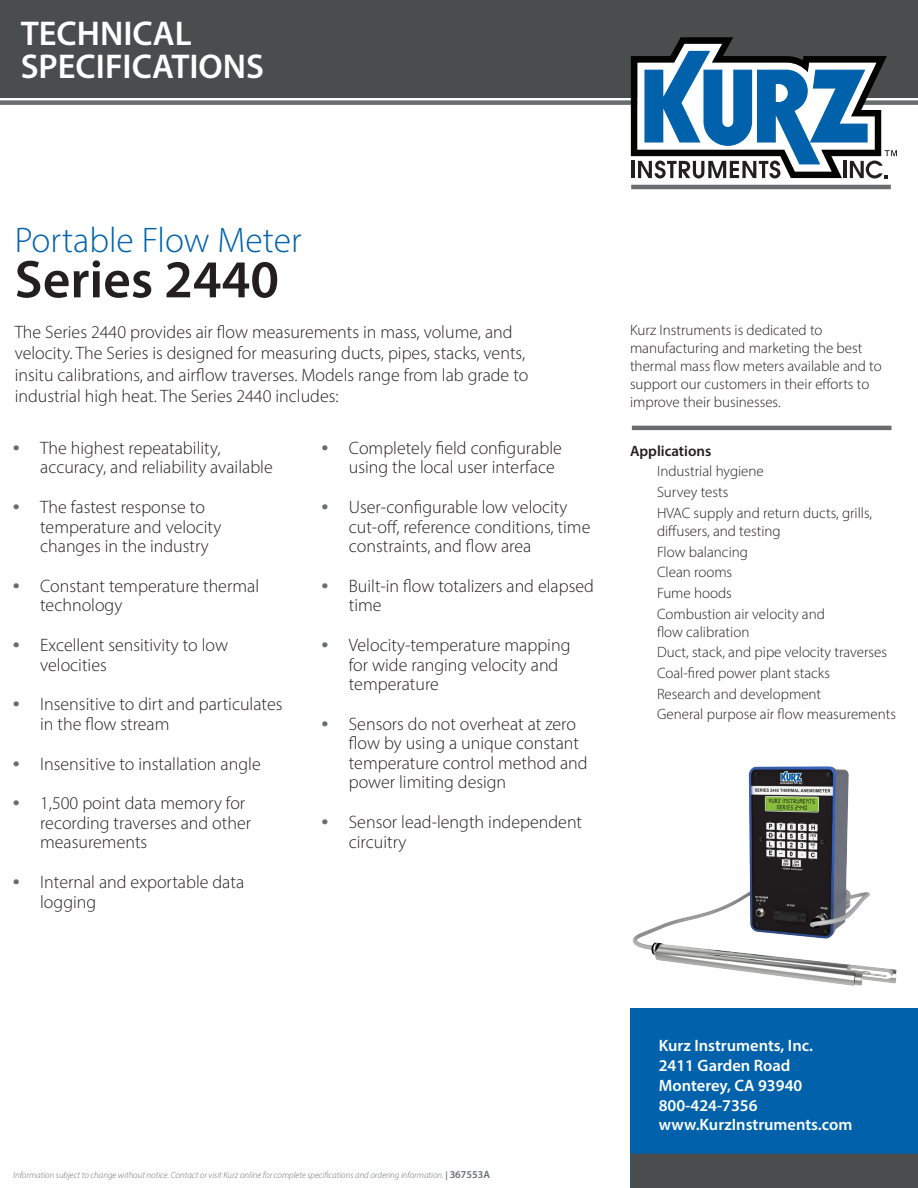
<style>
.page{position:relative;width:918px;height:1188px;background:#fff}
.page>*{position:absolute;margin:0;border:0;box-sizing:border-box;transform-origin:0 0}
.Cover_productName_gr{font:600 53.55px "Myriad Pro";color:#231f20}
.Cover_productCategor{font:300 35.7px "Myriad Pro";color:#0161aa}
.t1{font:600 34.5px "Myriad Pro";color:#fff}
.t2{font:300 18px/19.5px "Myriad Pro";color:#231f20}
.Cover_companyInfo_wh{font:600 16.5px "Myriad Pro";color:#fff}
.Cover_applications_n{font:300 15px/18px "Myriad Pro";color:#231f20}
.Cover_philosophy{font:300 15px/18px "Myriad Pro";color:#231f20}
.Cover_applications_h{font:600 15px "Myriad Pro";color:#231f20}
.Cover_disclaimer{font:italic 300 9px "Myriad Pro";color:#696d6f}
.s1{font-family:"Arial";font-weight:700;color:#696d6f}
.s2{font-weight:600;font-style:normal}
.s3{font-weight:600;font-style:normal;font-size:10.5px}
</style>
<div class="page">
<hr style="left:631px;top:185px;width:260px;height:4px;background:#696d6f">
<hr style="left:632px;top:426px;width:260px;height:4px;background:#696d6f">
<div style="left:0;top:0;width:918px;height:97px;background:#4b4c4d"></div>
<div style="left:631px;top:1009px;width:287px;height:179px;background:#0161aa"></div>
<svg style="left:0;top:37px;width:918px;height:142px"></svg>
<div style="left:631px;top:1154px;width:287px;height:34px;background:#4b4c4d"></div>
<img style="left:632px;top:766px;width:265px;height:220px">
<p class="t1" style="left:21px;top:12px;width:173px">TECHNICAL</p>
<p class="t1" style="left:21px;top:45px;width:245px">SPECIFICATIONS</p>
<p class="Cover_productCategor" style="left:15px;top:219px;width:288px">Portable Flow Meter</p>
<p class="Cover_productName_gr" style="left:15px;top:245px;width:266px">Series 2440</p>
<p class="t2" style="left:15px;top:321px;width:515px;line-height:21.6px">The Series 2440 provides air flow measurements in mass, volume, and velocity. The Series is designed for measuring ducts, pipes, stacks, vents, insitu calibrations, and airflow traverses. Models range from lab grade to industrial high heat. The Series 2440 includes:</p>
<p class="t2" style="left:40px;top:438px;width:234px;text-indent:-27px"><span class="s1">•</span> The highest repeatability, accuracy, and reliability available</p>
<p class="t2" style="left:40px;top:497px;width:183px;text-indent:-27px"><span class="s1">•</span> The fastest response to temperature and velocity changes in the industry</p>
<p class="t2" style="left:40px;top:576px;width:221px;text-indent:-27px"><span class="s1">•</span> Constant temperature thermal technology</p>
<p class="t2" style="left:40px;top:635px;width:189px;text-indent:-27px"><span class="s1">•</span> Excellent sensitivity to low velocities</p>
<p class="t2" style="left:40px;top:694px;width:244px;text-indent:-27px"><span class="s1">•</span> Insensitive to dirt and particulates in the flow stream</p>
<p class="t2" style="left:13px;top:754px;width:249px"><span class="s1">•</span> Insensitive to installation angle</p>
<p class="t2" style="left:40px;top:793px;width:212px;text-indent:-27px"><span class="s1">•</span> 1,500 point data memory for recording traverses and other measurements</p>
<p class="t2" style="left:40px;top:872px;width:206px;text-indent:-27px"><span class="s1">•</span> Internal and exportable data logging</p>
<p class="t2" style="left:349px;top:438px;width:215px;text-indent:-27px"><span class="s1">•</span> Completely field configurable using the local user interface</p>
<p class="t2" style="left:349px;top:497px;width:243px;text-indent:-27px"><span class="s1">•</span> User-configurable low velocity cut-off, reference conditions, time constraints, and flow area</p>
<p class="t2" style="left:349px;top:576px;width:247px;text-indent:-27px"><span class="s1">•</span> Built-in flow totalizers and elapsed time</p>
<p class="t2" style="left:349px;top:635px;width:223px;text-indent:-27px"><span class="s1">•</span> Velocity‐temperature mapping for wide ranging velocity and temperature</p>
<p class="t2" style="left:349px;top:714px;width:240px;text-indent:-27px"><span class="s1">•</span> Sensors do not overheat at zero flow by using a unique constant temperature control method and power limiting design</p>
<p class="t2" style="left:349px;top:812px;width:235px;text-indent:-27px"><span class="s1">•</span> Sensor lead-length independent circuitry</p>
<p class="Cover_philosophy" style="left:630px;top:321px;width:253px">Kurz Instruments is dedicated to manufacturing and marketing the best thermal mass flow meters available and to support our customers in their efforts to improve their businesses.</p>
<p class="Cover_applications_h" style="left:630px;top:441px;width:83px">Applications</p>
<p class="Cover_applications_n" style="left:657px;top:462px;width:108px">Industrial hygiene</p>
<p class="Cover_applications_n" style="left:657px;top:483px;width:73px">Survey tests</p>
<p class="Cover_applications_n" style="left:657px;top:504px;width:217px">HVAC supply and return ducts, grills, diffusers, and testing</p>
<p class="Cover_applications_n" style="left:657px;top:542px;width:93px">Flow balancing</p>
<p class="Cover_applications_n" style="left:657px;top:563px;width:77px">Clean rooms</p>
<p class="Cover_applications_n" style="left:657px;top:584px;width:76px">Fume hoods</p>
<p class="Cover_applications_n" style="left:657px;top:604px;width:169px">Combustion air velocity and flow calibration</p>
<p class="Cover_applications_n" style="left:657px;top:643px;width:232px">Duct, stack, and pipe velocity traverses</p>
<p class="Cover_applications_n" style="left:657px;top:664px;width:174px">Coal-fired power plant stacks</p>
<p class="Cover_applications_n" style="left:657px;top:685px;width:166px">Research and development</p>
<p class="Cover_applications_n" style="left:657px;top:705px;width:241px">General purpose air flow measurements</p>
<p class="Cover_disclaimer" style="left:13px;top:1170px;width:478px">Information subject to change without notice. Contact or visit Kurz online for complete specifications and ordering information. <span class="s2">|</span> <span class="s3">367553A</span></p>
<p class="Cover_companyInfo_wh" style="left:659px;top:1035px;width:156px">Kurz Instruments, Inc.</p>
<p class="Cover_companyInfo_wh" style="left:659px;top:1055px;width:133px">2411 Garden Road</p>
<p class="Cover_companyInfo_wh" style="left:659px;top:1075px;width:145px">Monterey, CA 93940</p>
<p class="Cover_companyInfo_wh" style="left:659px;top:1095px;width:100px">800-424-7356</p>
<p class="Cover_companyInfo_wh" style="left:659px;top:1114px;width:195px">www.KurzInstruments.com</p>
</div>
